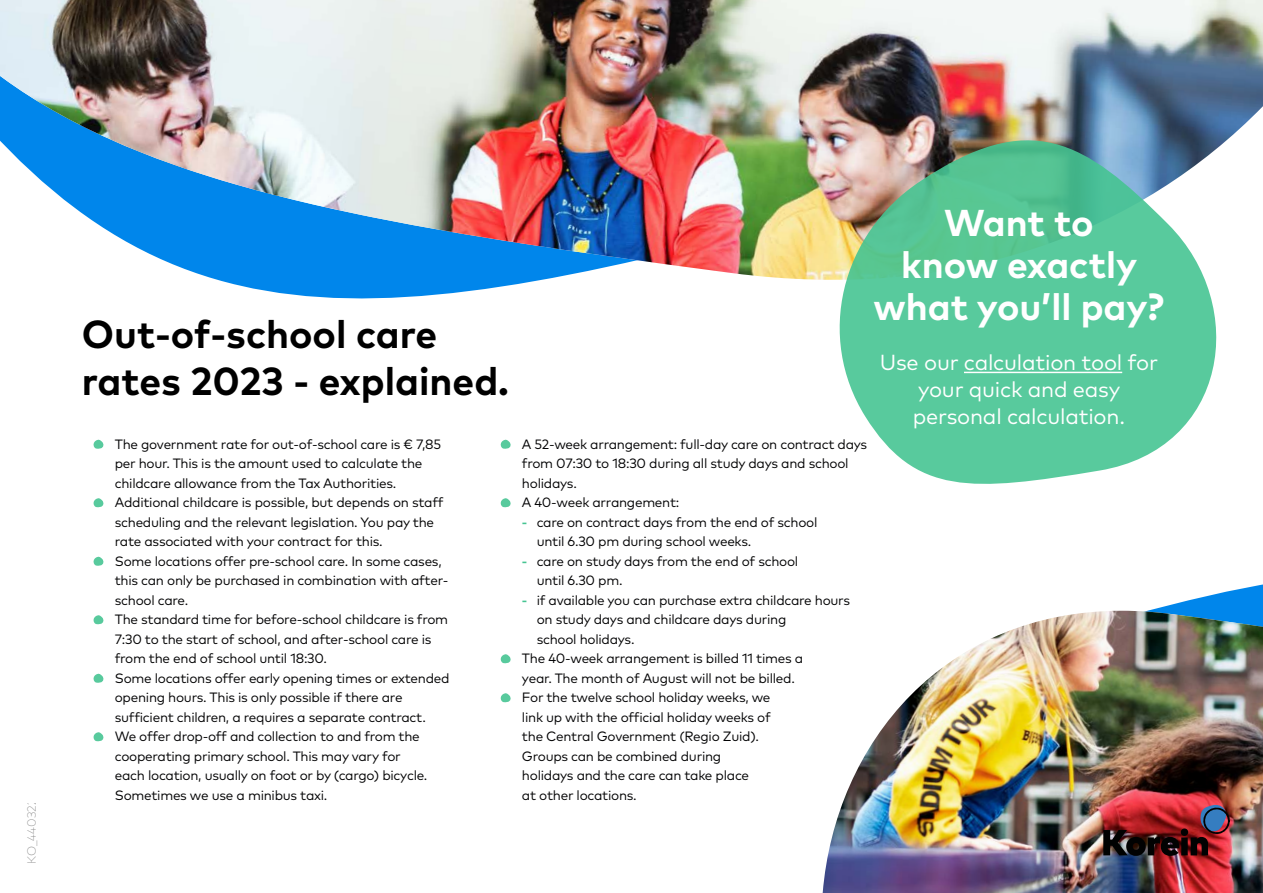
<style>
.page{position:relative;width:1263px;height:893px;background:#fff}
.page>*{position:absolute;margin:0;border:0;box-sizing:border-box;transform-origin:0 0}
.t1{font:700 39px/46.8px "Mark OT";color:#000}
.t2{font:700 37.35px/41.5px "Mark OT";color:#fff;text-align:center}
.t3{font:21.75px/27.3px "Mark OT";letter-spacing:-.01em;color:#fff;text-align:center}
.t4{font:13.5px/19.5px "Mark OT";letter-spacing:-.02em;color:#020203}
.s1{color:#000}
.s2{font-weight:700;color:#46c492}
</style>
<div class="page">
<img style="left:0;top:0;width:1263px;height:299px">
<svg style="left:822px;top:584px;width:441px;height:309px"></svg>
<img style="left:823px;top:611px;width:440px;height:282px">
<img style="left:1103px;top:805px;width:127px;height:51px">
<svg style="left:93px;top:439px;width:11px;height:10px"></svg>
<svg style="left:93px;top:498px;width:11px;height:10px"></svg>
<svg style="left:93px;top:556px;width:11px;height:10px"></svg>
<svg style="left:93px;top:615px;width:11px;height:10px"></svg>
<svg style="left:93px;top:673px;width:11px;height:10px"></svg>
<svg style="left:93px;top:732px;width:11px;height:10px"></svg>
<svg style="left:815px;top:108px;width:434px;height:376px;fill:#58ca9d"></svg>
<hr style="left:964px;top:372px;width:158px;height:1px;background:#fff">
<svg style="left:500px;top:439px;width:11px;height:10px"></svg>
<svg style="left:500px;top:498px;width:11px;height:10px"></svg>
<svg style="left:500px;top:654px;width:11px;height:10px"></svg>
<svg style="left:500px;top:693px;width:11px;height:10px"></svg>
<h1 class="t1" style="left:82px;top:310px;width:429px">Out-of-school care rates 2023 - explained.</h1>
<p class="t4" style="left:115px;top:434px;width:330px">The government rate for out-of-school care is € 7,85 per hour. This is the amount used to calculate the childcare allowance from the Tax Authorities.<br>Additional childcare is possible, but depends on staff scheduling and the relevant legislation. <span class="s1">You pay the rate associated with your contract for this.</span></p>
<p class="t4" style="left:115px;top:551px;width:336px">Some locations offer pre-school care. In some cases, this can only be purchased in combination with after&shy;school care.<br>The standard time for before-school childcare is from 7:30 to the start of school, and after-school care is from the end of school until 18:30.<br>Some locations offer early opening times or extended opening hours. This is only possible if there are sufficient children, a requires a separate contract.<br>We offer drop-off and collection to and from the cooperating primary school. This may vary for<br>each location, usually on foot or by (cargo) bicycle.<br>Sometimes we use a minibus taxi.</p>
<h2 class="t2" style="left:873px;top:201px;width:292px">Want to<br>know exactly what you’ll pay?</h2>
<h3 class="t3" style="left:880px;top:348px;width:280px">Use our calculation tool for your quick and easy personal calculation.</h3>
<p class="t4" style="left:522px;top:434px;width:347px">A 52-week arrangement: full-day care on contract days from 07:30 to 18:30 during all study days and school holidays.<br>A 40-week arrangement:</p>
<p class="t4" style="left:537px;top:512px;width:282px;text-indent:-15px"><span class="s2">-</span> care on contract days from the end of school until 6.30 pm during school weeks.</p>
<p class="t4" style="left:537px;top:551px;width:263px;text-indent:-15px"><span class="s2">-</span> care on study days from the end of school until 6.30 pm.</p>
<p class="t4" style="left:522px;top:590px;width:330px"><span class="s2">-</span> if available you can purchase extra childcare hours</p>
<p class="t4" style="left:537px;top:609px;width:251px">on study days and childcare days during</p>
<p class="t4" style="left:537px;top:629px;width:99px">school holidays.</p>
<p class="t4" style="left:522px;top:649px;width:283px">The 40-week arrangement is billed 11 times a</p>
<p class="t4" style="left:522px;top:668px;width:274px">year. The month of August will not be billed.</p>
<p class="t4" style="left:522px;top:688px;width:250px">For the twelve school holiday weeks, we</p>
<p class="t4" style="left:522px;top:707px;width:250px">link up with the official holiday weeks of</p>
<p class="t4" style="left:522px;top:727px;width:239px">the Central Government (Regio Zuid).</p>
<p class="t4" style="left:522px;top:746px;width:201px">Groups can be combined during</p>
<p class="t4" style="left:522px;top:766px;width:229px">holidays and the care can take place</p>
<p class="t4" style="left:522px;top:785px;width:116px">at other locations.</p>
</div>
